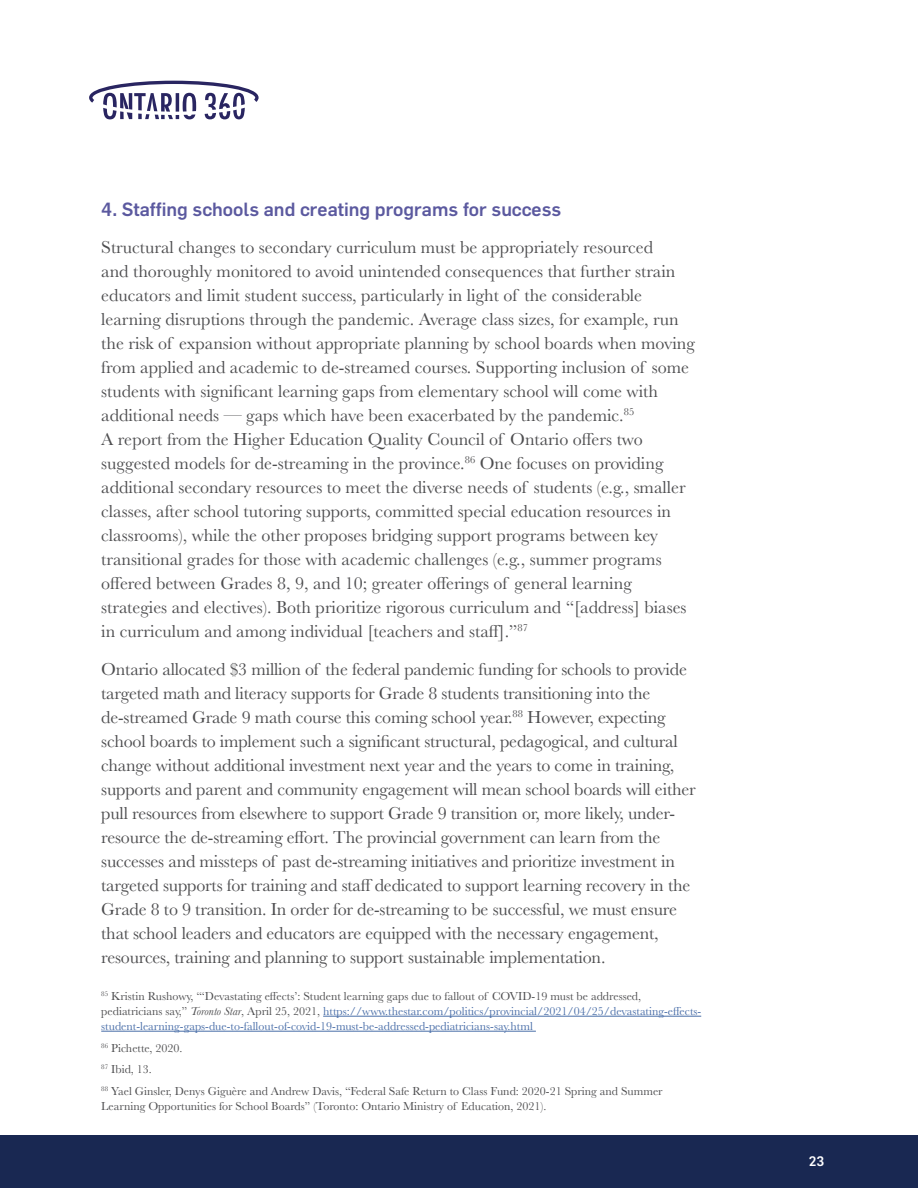
<style>
.page{position:relative;width:918px;height:1188px;background:#fff}
.page>*{position:absolute;margin:0;border:0;box-sizing:border-box;transform-origin:0 0}
.t1{font:500 18.75px "Flama";color:#5b599f}
.t2{font:18px/24px "Baskerville";color:#4d4d4f}
.t3{font:500 13.5px "Flama";color:#fff}
.t4{font:12px/15px "Baskerville";color:#486da8}
.t5{font:12px/21.8px "Baskerville";color:#4d4d4f}
.s1{color:#4d4d4f}
.s2{font-style:italic;color:#4d4d4f}
</style>
<div class="page">
<div style="left:0;top:1135px;width:918px;height:53px;background:#192852"></div>
<svg style="left:89px;top:81px;width:170px;height:38px"></svg>
<hr style="left:323px;top:1016px;width:378px;height:1px;background:#486da8">
<hr style="left:101px;top:1031px;width:435px;height:1px;background:#486da8">
<p class="t1" style="left:101px;top:198px;width:462px">4. Staffing schools and creating programs for success</p>
<p class="t2" style="left:101px;top:236px;width:595px">Structural changes to secondary curriculum must be appropriately resourced<br>and thoroughly monitored to avoid unintended consequences that further strain educators and limit student success, particularly in light of the considerable learning disruptions through the pandemic. Average class sizes, for example, run the risk of expansion without appropriate planning by school boards when moving from applied and academic to de-streamed courses. Supporting inclusion of some students with significant learning gaps from elementary school will come with additional needs — gaps which have been exacerbated by the pandemic.<sup>85<br></sup>A report from the Higher Education Quality Council of Ontario offers two suggested models for de-streaming in the province.<sup>86</sup> One focuses on providing additional secondary resources to meet the diverse needs of students (e.g., smaller classes, after school tutoring supports, committed special education resources in classrooms), while the other proposes bridging support programs between key transitional grades for those with academic challenges (e.g., summer programs offered between Grades 8, 9, and 10; greater offerings of general learning strategies and electives). Both prioritize rigorous curriculum and “[address] biases in curriculum and among individual [teachers and staff].”<sup>87</sup></p>
<p class="t2" style="left:101px;top:657px;width:596px">Ontario allocated $3 million of the federal pandemic funding for schools to provide targeted math and literacy supports for Grade 8 students transitioning into the de-streamed Grade 9 math course this coming school year.<sup>88</sup> However, expecting school boards to implement such a significant structural, pedagogical, and cultural change without additional investment next year and the years to come in training, supports and parent and community engagement will mean school boards will either pull resources from elsewhere to support Grade 9 transition or, more likely, under&shy;resource the de-streaming effort. The provincial government can learn from the successes and missteps of past de-streaming initiatives and prioritize investment in targeted supports for training and staff dedicated to support learning recovery in the Grade 8 to 9 transition. In order for de-streaming to be successful, we must ensure that school leaders and educators are equipped with the necessary engagement, resources, training and planning to support sustainable implementation.</p>
<p class="t4" style="left:101px;top:989px;width:602px"><sup>85</sup> <span class="s1">Kristin Rushowy, “‘Devastating effects’: Student learning gaps due to fallout of COVID-19 must be addressed, pediatricians say,”</span> <span class="s2">Toronto Star</span><span class="s1">, April 25, 2021,</span> https://www.thestar.com/politics/provincial/2021/04/25/devastating-effects&shy;student-learning-gaps-due-to-fallout-of-covid-19-must-be-addressed-pediatricians-say.html</p>
<p class="t5" style="left:101px;top:1037px;width:563px"><sup>86</sup> Pichette, 2020.<br><sup>87</sup> Ibid, 13.<br><sup>88</sup> Yael Ginsler, Denys Giguère and Andrew Davis, “Federal Safe Return to Class Fund: 2020-21 Spring and Summer</p>
<p class="t5" style="left:101px;top:1096px;width:447px">Learning Opportunities for School Boards” (Toronto: Ontario Ministry of Education, 2021).</p>
<p class="t3" style="left:809px;top:1153px;width:17px">23</p>
</div>
